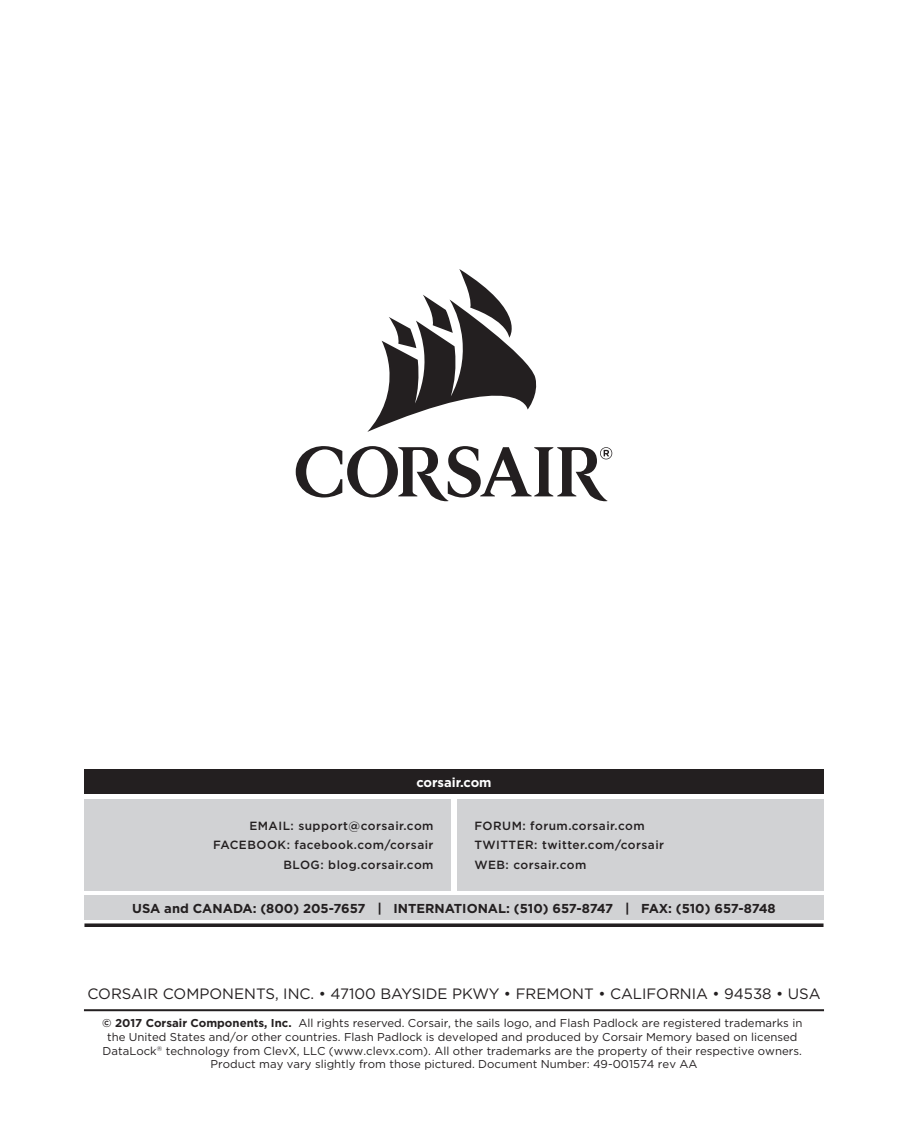
<style>
.page{position:relative;width:908px;height:1134px;background:#fff}
.page>*{position:absolute;margin:0;border:0;box-sizing:border-box;transform-origin:0 0}
.t1{font:15.2px "Gotham";color:#231f20}
.t2{font:700 12.8px "Gotham";color:#231f20}
.t3{font:700 12.8px "Gotham";color:#fff}
.t4{font:500 12px/19.6px "Gotham";letter-spacing:.04em;color:#231f20;text-align:right}
.t5{font:11.2px/13.6px "Gotham";color:#231f20;text-align:center}
.s1{font-weight:700}
</style>
<div class="page">
<svg style="left:367px;top:269px;width:170px;height:163px"></svg>
<svg style="left:295px;top:446px;width:317px;height:56px"></svg>
<hr style="left:84px;top:1009px;width:739px;height:2px;background:#231f20">
<div style="left:84px;top:769px;width:739px;height:25px;background:#231f20"></div>
<div style="left:84px;top:895px;width:739px;height:25px;background:#d1d2d4"></div>
<div style="left:84px;top:799px;width:367px;height:91px;background:#d1d2d4"></div>
<div style="left:457px;top:799px;width:366px;height:91px;background:#d1d2d4"></div>
<hr style="left:84px;top:923px;width:739px;height:3px;background:#231f20">
<p class="t3" style="left:416px;top:774px;width:77px">corsair.com</p>
<p class="t4" style="left:213px;top:816px;width:222px">EMAIL: support@corsair.com<br>FACEBOOK: facebook.com/corsair<br>BLOG: blog.corsair.com</p>
<p class="t4" style="left:474px;top:816px;width:191px;text-align:left">FORUM: forum.corsair.com<br>TWITTER: twitter.com/corsair<br>WEB: corsair.com</p>
<p class="t2" style="left:132px;top:899px;width:644px">USA and CANADA: (800) 205-7657 | INTERNATIONAL: (510) 657-8747 | FAX: (510) 657-8748</p>
<h1 class="t1" style="left:87px;top:984px;width:734px">CORSAIR COMPONENTS, INC. • 47100 BAYSIDE PKWY • FREMONT • CALIFORNIA • 94538 • USA</h1>
<p class="t5" style="left:102px;top:1016px;width:701px"><span class="s1">© 2017 Corsair Components, Inc.</span> All rights reserved. Corsair, the sails logo, and Flash Padlock are registered trademarks in the United States and/or other countries. Flash Padlock is developed and produced by Corsair Memory based on licensed DataLock<sup>®</sup> technology from ClevX, LLC (www.clevx.com). All other trademarks are the property of their respective owners.<br>Product may vary slightly from those pictured. Document Number: 49-001574 rev AA</p>
</div>
